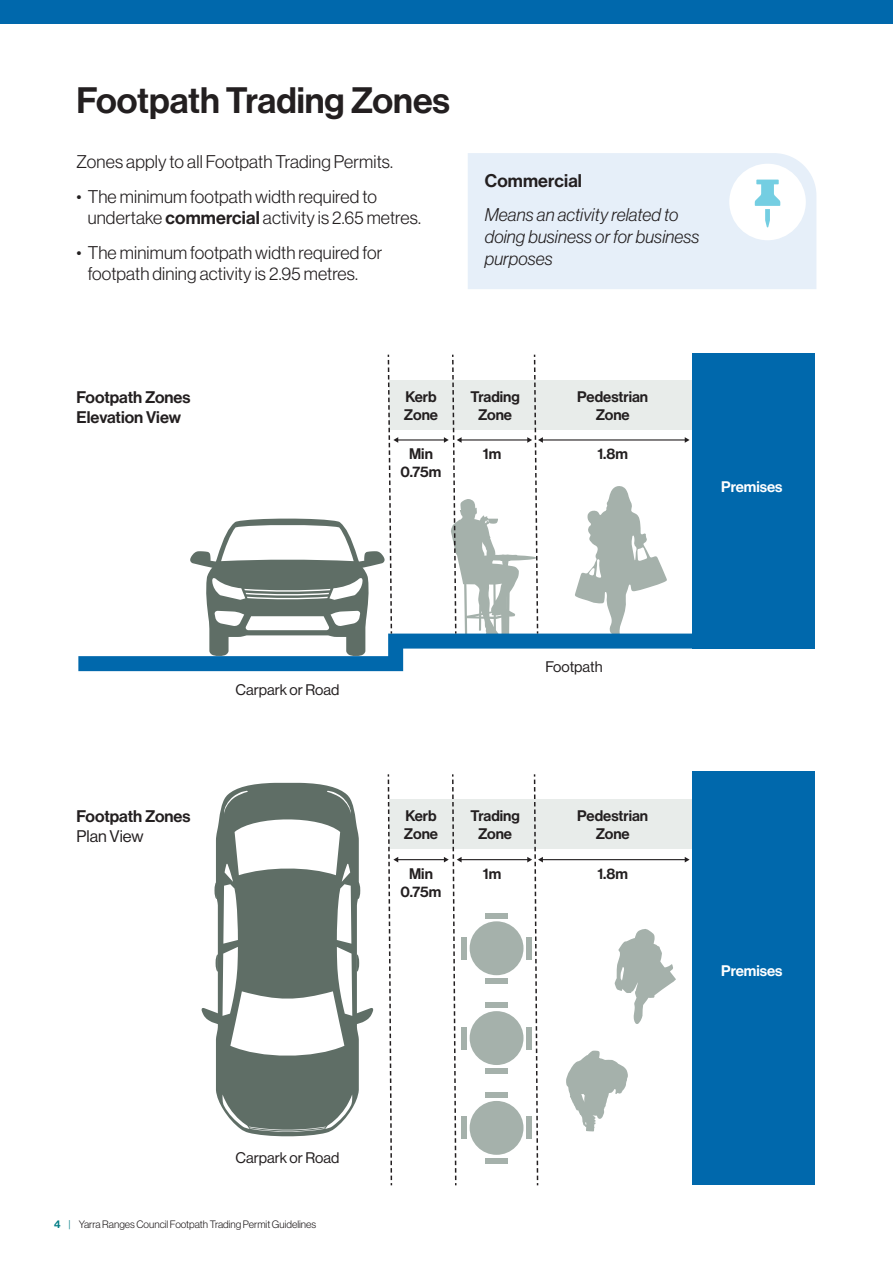
<style>
.page{position:relative;width:893px;height:1263px;background:#fff}
.page>*{position:absolute;margin:0;border:0;box-sizing:border-box;transform-origin:0 0}
.t1{font:36px "N Haas Grotesk DS Pro 65 Md";color:#231f20}
.t2{font:18px/21.6px "N Haas Grotesk DS Pro 45 Lt";letter-spacing:.01em;color:#231f20}
.t3{font:18px/21.6px "N Haas Grotesk DS Pro 46 Lt It";letter-spacing:.01em;color:#231f20}
.t4{font:18px "N Haas Grotesk DS Pro 65 Md";letter-spacing:.01em;color:#231f20}
.t5{font:16.5px/19.8px "N Haas Grotesk DS Pro 65 Md";color:#231f20}
.t6{font:16.5px "N Haas Grotesk DS Pro 55 Rg";color:#231f20}
.t7{font:15px/18px "N Haas Grotesk DS Pro 65 Md";color:#231f20;text-align:center}
.t8{font:15px "N Haas Grotesk DS Pro 55 Rg";color:#231f20}
.t9{font:15px "N Haas Grotesk DS Pro 65 Md";color:#fff}
.t10{font:10.5px "N Haas Grotesk DS Pro 45 Lt";color:#231f20}
.s1{font-family:"N Haas Grotesk DS Pro 65 Md"}
.s2{font-family:"N Haas Grotesk DS Pro 65 Md";color:#007c85}
.s3{color:#007c85}
</style>
<div class="page">
<div style="left:0;top:0;width:893px;height:23px;background:#0068ac"></div>
<div style="left:468px;top:153px;width:348px;height:136px;background:#e6eff9"></div>
<div style="left:729px;top:164px;width:77px;height:76px;background:#fff;border-radius:50%"></div>
<svg style="left:755px;top:180px;width:25px;height:47px"></svg>
<div style="left:692px;top:353px;width:122px;height:295px;background:#0068ac"></div>
<svg style="left:359px;top:883px;width:1px;height:15px"></svg>
<svg style="left:214px;top:882px;width:2px;height:17px"></svg>
<svg style="left:201px;top:1008px;width:15px;height:16px"></svg>
<svg style="left:359px;top:1008px;width:15px;height:16px"></svg>
<svg style="left:216px;top:783px;width:143px;height:354px;fill:#5f6e66"></svg>
<svg style="left:78px;top:355px;width:731px;height:316px"></svg>
<div style="left:389px;top:800px;width:313px;height:49px;background:#e8ecea"></div>
<hr style="left:397px;top:859px;width:48px;height:1px;background:#231f20">
<svg style="left:387px;top:774px;width:11px;height:411px"></svg>
<hr style="left:461px;top:859px;width:67px;height:1px;background:#231f20">
<svg style="left:444px;top:774px;width:18px;height:411px"></svg>
<hr style="left:542px;top:859px;width:143px;height:1px;background:#231f20">
<svg style="left:527px;top:774px;width:16px;height:411px"></svg>
<svg style="left:685px;top:857px;width:5px;height:5px"></svg>
<div style="left:692px;top:771px;width:122px;height:414px;background:#0068ac"></div>
<div style="left:470px;top:921px;width:53px;height:54px;background:#a5b1ab;border-radius:50%"></div>
<div style="left:485px;top:913px;width:23px;height:5px;background:#a5b1ab"></div>
<div style="left:485px;top:978px;width:23px;height:6px;background:#a5b1ab"></div>
<div style="left:526px;top:937px;width:6px;height:22px;background:#a5b1ab"></div>
<div style="left:461px;top:937px;width:6px;height:22px;background:#a5b1ab"></div>
<div style="left:470px;top:1011px;width:53px;height:54px;background:#a5b1ab;border-radius:50%"></div>
<div style="left:485px;top:1002px;width:23px;height:6px;background:#a5b1ab"></div>
<div style="left:485px;top:1068px;width:23px;height:6px;background:#a5b1ab"></div>
<div style="left:526px;top:1027px;width:6px;height:22px;background:#a5b1ab"></div>
<div style="left:461px;top:1027px;width:6px;height:22px;background:#a5b1ab"></div>
<div style="left:470px;top:1101px;width:53px;height:54px;background:#a5b1ab;border-radius:50%"></div>
<div style="left:485px;top:1092px;width:23px;height:6px;background:#a5b1ab"></div>
<div style="left:485px;top:1158px;width:23px;height:5px;background:#a5b1ab"></div>
<div style="left:526px;top:1117px;width:6px;height:22px;background:#a5b1ab"></div>
<div style="left:461px;top:1117px;width:6px;height:22px;background:#a5b1ab"></div>
<svg style="left:614px;top:929px;width:62px;height:95px"></svg>
<svg style="left:566px;top:1050px;width:62px;height:81px"></svg>
<h1 class="t1" style="left:77px;top:79px;width:375px">Footpath Trading Zones</h1>
<p class="t2" style="left:77px;top:151px;width:318px">Zones apply to all Footpath Trading Permits.</p>
<p class="t2" style="left:88px;top:186px;width:335px;text-indent:-11px">• The minimum footpath width required to undertake <span class="s1">commercial</span> activity is 2.65 metres.</p>
<p class="t2" style="left:88px;top:242px;width:296px;text-indent:-11px">• The minimum footpath width required for footpath dining activity is 2.95 metres.</p>
<p class="t4" style="left:485px;top:170px;width:99px">Commercial</p>
<p class="t3" style="left:485px;top:204px;width:216px">Means an activity related to doing business or for business purposes</p>
<p class="t5" style="left:77px;top:387px;width:115px">Footpath Zones<br>Elevation View</p>
<p class="t7" style="left:404px;top:387px;width:36px;text-align:left">Kerb<br>Zone</p>
<p class="t7" style="left:470px;top:387px;width:51px">Trading<br>Zone</p>
<p class="t7" style="left:577px;top:387px;width:72px">Pedestrian<br>Zone</p>
<p class="t7" style="left:409px;top:445px;width:25px">Min</p>
<p class="t7" style="left:483px;top:445px;width:20px">1m</p>
<p class="t7" style="left:597px;top:445px;width:32px">1.8m</p>
<p class="t7" style="left:401px;top:463px;width:42px">0.75m</p>
<p class="t9" style="left:721px;top:478px;width:63px">Premises</p>
<p class="t5" style="left:77px;top:807px;width:115px">Footpath Zones</p>
<p class="t6" style="left:77px;top:827px;width:69px">Plan View</p>
<p class="t8" style="left:235px;top:681px;width:105px">Carpark or Road</p>
<p class="t8" style="left:545px;top:659px;width:59px">Footpath</p>
<p class="t7" style="left:404px;top:807px;width:36px;text-align:left">Kerb<br>Zone</p>
<p class="t7" style="left:470px;top:807px;width:51px">Trading<br>Zone</p>
<p class="t7" style="left:577px;top:807px;width:72px">Pedestrian<br>Zone</p>
<p class="t7" style="left:409px;top:864px;width:25px">Min</p>
<p class="t7" style="left:483px;top:864px;width:20px">1m</p>
<p class="t7" style="left:597px;top:864px;width:32px">1.8m</p>
<p class="t7" style="left:401px;top:882px;width:42px">0.75m</p>
<p class="t9" style="left:721px;top:962px;width:63px">Premises</p>
<p class="t8" style="left:235px;top:1149px;width:105px">Carpark or Road</p>
<p class="t10" style="left:54px;top:1218px;width:264px"><span class="s2">4</span> <span class="s3">|</span> Yarra Ranges Council Footpath Trading Permit Guidelines</p>
</div>
